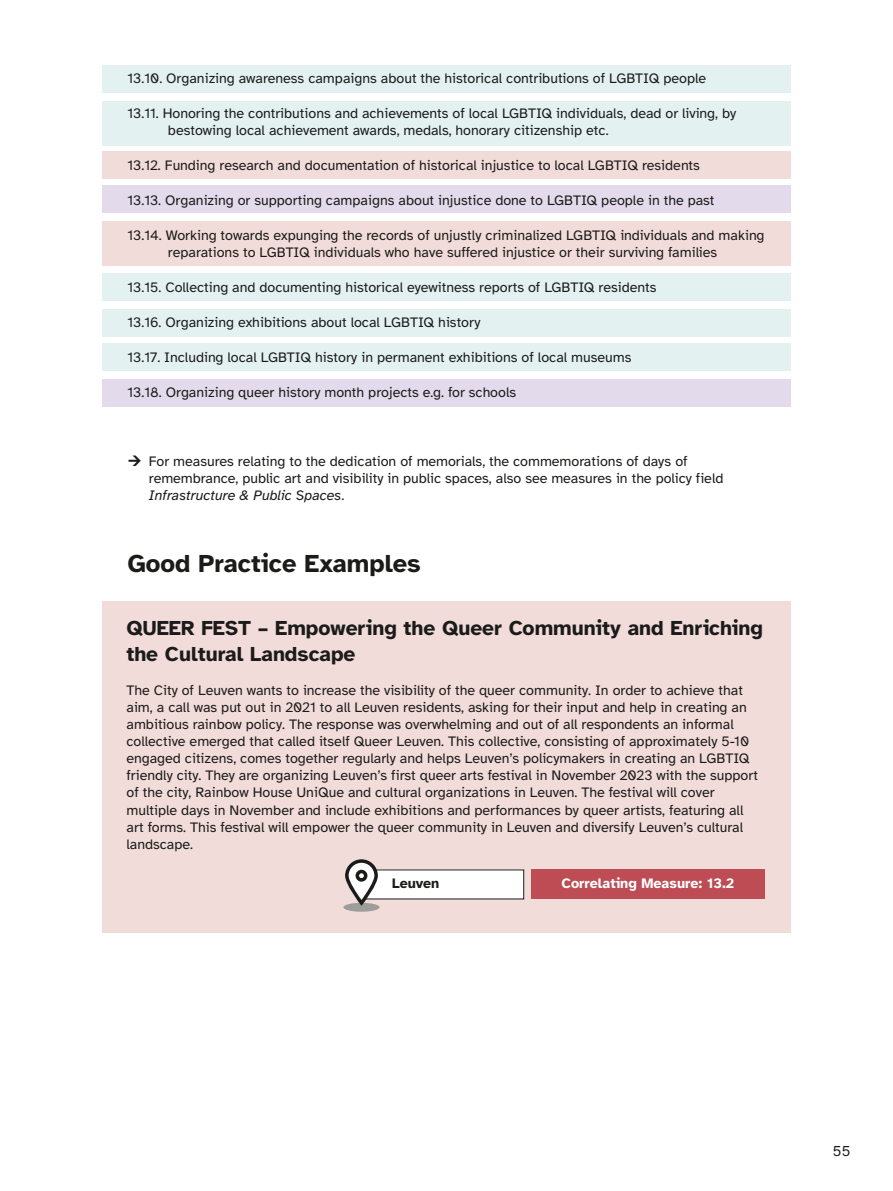
<style>
.page{position:relative;width:893px;height:1191px;background:#fff}
.page>*{position:absolute;margin:0;border:0;box-sizing:border-box;transform-origin:0 0}
.t1{font:700 25.5px "Atkinson Hyperlegible";color:#1b1b1a}
.t2{font:700 21px/25.2px "Atkinson Hyperlegible";color:#1b1b1a}
.t3{font:15px "Atkinson Hyperlegible";color:#1b1b1a}
.t4{font:14.25px/17.1px "Atkinson Hyperlegible";color:#1b1b1a}
.t5{font:700 14.25px "Atkinson Hyperlegible";color:#fff}
.t6{font:700 14.25px "Atkinson Hyperlegible";color:#1b1b1a}
.s1{font-style:italic}
</style>
<div class="page">
<div style="left:102px;top:101px;width:689px;height:44px;background:#e4f1f1"></div>
<div style="left:102px;top:221px;width:689px;height:45px;background:#f1dcda"></div>
<div style="left:102px;top:185px;width:689px;height:28px;background:#e3dbeb"></div>
<div style="left:102px;top:151px;width:689px;height:28px;background:#f1dcda"></div>
<div style="left:102px;top:65px;width:689px;height:28px;background:#e4f1f1"></div>
<div style="left:102px;top:273px;width:689px;height:27px;background:#e4f1f1"></div>
<div style="left:102px;top:309px;width:689px;height:27px;background:#e4f1f1"></div>
<div style="left:102px;top:343px;width:689px;height:28px;background:#e4f1f1"></div>
<div style="left:102px;top:379px;width:689px;height:28px;background:#e3dbeb"></div>
<div style="left:102px;top:601px;width:689px;height:331px;background:#f1dcda"></div>
<div style="left:531px;top:869px;width:233px;height:30px;background:#bd4c55"></div>
<div style="left:363px;top:870px;width:161px;height:29px;background:#fff"></div>
<div style="left:343px;top:902px;width:37px;height:9px;background:#9d9d9c;border-radius:50%"></div>
<svg style="left:345px;top:859px;width:33px;height:46px"></svg>
<p class="t4" style="left:128px;top:70px;width:580px">13.10. Organizing awareness campaigns about the historical contributions of LGBTIQ people</p>
<p class="t4" style="left:168px;top:105px;width:570px;text-indent:-40px">13.11. Honoring the contributions and achievements of local LGBTIQ individuals, dead or living, by bestowing local achievement awards, medals, honorary citizenship etc.</p>
<p class="t4" style="left:128px;top:157px;width:574px">13.12. Funding research and documentation of historical injustice to local LGBTIQ residents</p>
<p class="t4" style="left:128px;top:192px;width:588px">13.13. Organizing or supporting campaigns about injustice done to LGBTIQ people in the past</p>
<p class="t4" style="left:128px;top:227px;width:638px;text-align:center">13.14. Working towards expunging the records of unjustly criminalized LGBTIQ individuals and making reparations to LGBTIQ individuals who have suffered injustice or their surviving families</p>
<p class="t4" style="left:128px;top:279px;width:530px">13.15. Collecting and documenting historical eyewitness reports of LGBTIQ residents</p>
<p class="t4" style="left:128px;top:314px;width:354px">13.16. Organizing exhibitions about local LGBTIQ history</p>
<p class="t4" style="left:128px;top:349px;width:505px">13.17. Including local LGBTIQ history in permanent exhibitions of local museums</p>
<p class="t4" style="left:128px;top:383px;width:390px">13.18. Organizing queer history month projects e.g. for schools</p>
<p class="t4" style="left:149px;top:453px;width:576px">For measures relating to the dedication of memorials, the commemorations of days of remembrance, public art and visibility in public spaces, also see measures in the policy field<br><span class="s1">Infrastructure &amp; Public Spaces</span>.</p>
<h1 class="t1" style="left:128px;top:548px;width:295px">Good Practice Examples</h1>
<h2 class="t2" style="left:126px;top:616px;width:638px">QUEER FEST – Empowering the Queer Community and Enriching the Cultural Landscape</h2>
<p class="t4" style="left:126px;top:682px;width:633px">The City of Leuven wants to increase the visibility of the queer community. In order to achieve that aim, a call was put out in 2021 to all Leuven residents, asking for their input and help in creating an ambitious rainbow policy. The response was overwhelming and out of all respondents an informal collective emerged that called itself Queer Leuven. This collective, consisting of approximately 5-10 engaged citizens, comes together regularly and helps Leuven’s policymakers in creating an LGBTIQ friendly city. They are organizing Leuven’s first queer arts festival in November 2023 with the support of the city, Rainbow House UniQue and cultural organizations in Leuven. The festival will cover multiple days in November and include exhibitions and performances by queer artists, featuring all art forms. This festival will empower the queer community in Leuven and diversify Leuven’s cultural landscape.</p>
<p class="t6" style="left:392px;top:875px;width:49px">Leuven</p>
<p class="t5" style="left:561px;top:875px;width:174px">Correlating Measure: 13.2</p>
<p class="t3" style="left:833px;top:1142px;width:19px">55</p>
</div>
